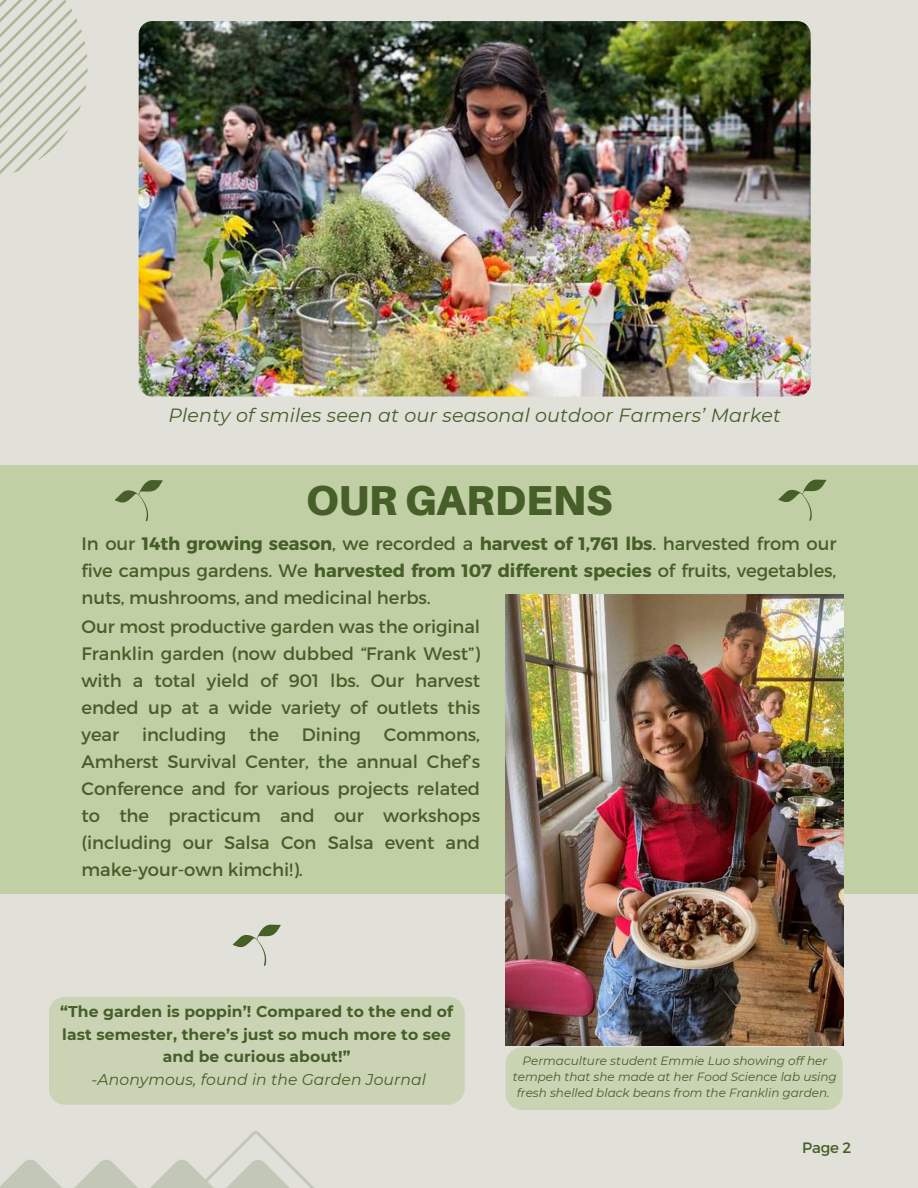
<style>
.page{position:relative;width:918px;height:1188px;background:#e1e0d9}
.page>*{position:absolute;margin:0;border:0;box-sizing:border-box;transform-origin:0 0}
.t1{font:900 41.85px "Aileron";color:#465e28}
.t2{font:italic 19.05px "Montserrat";letter-spacing:.01em;color:#465e28}
.t3{font:18px/27px "Montserrat";letter-spacing:-.005em;color:#465e28;text-align:justify}
.t4{font:700 15.6px/22.5px "Montserrat";letter-spacing:.005em;color:#465e28;text-align:center}
.t5{font:italic 15.6px "Montserrat";letter-spacing:.005em;color:#465e28}
.t6{font:15px "Montserrat";color:#465e28}
.t7{font:italic 12px/16px "Montserrat";color:#465e28;text-align:center}
.s1{font-weight:700}
</style>
<div class="page">
<img style="left:139px;top:21px;width:671px;height:376px;border-radius:14px">
<div style="left:0;top:465px;width:918px;height:429px;background:#c1cfa5"></div>
<svg style="left:0;top:0;width:88px;height:174px"></svg>
<div style="left:506px;top:1047px;width:337px;height:63px;background:#cad4b4;border-radius:17px"></div>
<svg style="left:0;top:1131px;width:314px;height:57px"></svg>
<svg style="left:115px;top:480px;width:48px;height:41px"></svg>
<svg style="left:778px;top:480px;width:48px;height:41px"></svg>
<svg style="left:233px;top:925px;width:48px;height:41px"></svg>
<img style="left:506px;top:594px;width:337px;height:451px">
<div style="left:49px;top:997px;width:416px;height:108px;background:#cad4b4;border-radius:17px"></div>
<p class="t2" style="left:168px;top:403px;width:614px">Plenty of smiles seen at our seasonal outdoor Farmers’ Market</p>
<h1 class="t1" style="left:306px;top:474px;width:308px">OUR GARDENS</h1>
<p class="t3" style="left:82px;top:529px;width:756px">In our <span class="s1">14th growing season</span>, we recorded a <span class="s1">harvest of 1,761 lbs</span>. harvested from our five campus gardens. We <span class="s1">harvested from 107 different species</span> of fruits, vegetables, nuts, mushrooms, and medicinal herbs.</p>
<p class="t3" style="left:82px;top:613px;width:400px">Our most productive garden was the original Franklin garden (now dubbed “Frank West”) with a total yield of 901 lbs. Our harvest ended up at a wide variety of outlets this year</p>
<p class="t3" style="left:142px;top:721px;width:86px">including</p>
<p class="t3" style="left:249px;top:721px;width:31px">the</p>
<p class="t3" style="left:302px;top:721px;width:61px">Dining</p>
<p class="t3" style="left:82px;top:721px;width:400px;text-indent:302px">Commons, Amherst Survival Center, the annual Chef’s Conference and for various projects related to the practicum and our workshops (including our Salsa Con Salsa event and make-your-own kimchi!).</p>
<p class="t4" style="left:60px;top:1001px;width:394px">“The garden is poppin’! Compared to the end of last semester, there’s just so much more to see and be curious about!”</p>
<p class="t5" style="left:92px;top:1070px;width:336px">-Anonymous, found in the Garden Journal</p>
<p class="t7" style="left:513px;top:1053px;width:325px">Permaculture student Emmie Luo showing off her tempeh that she made at her Food Science lab using fresh shelled black beans from the Franklin garden.</p>
<p class="t6" style="left:802px;top:1138px;width:50px">Page 2</p>
</div>
